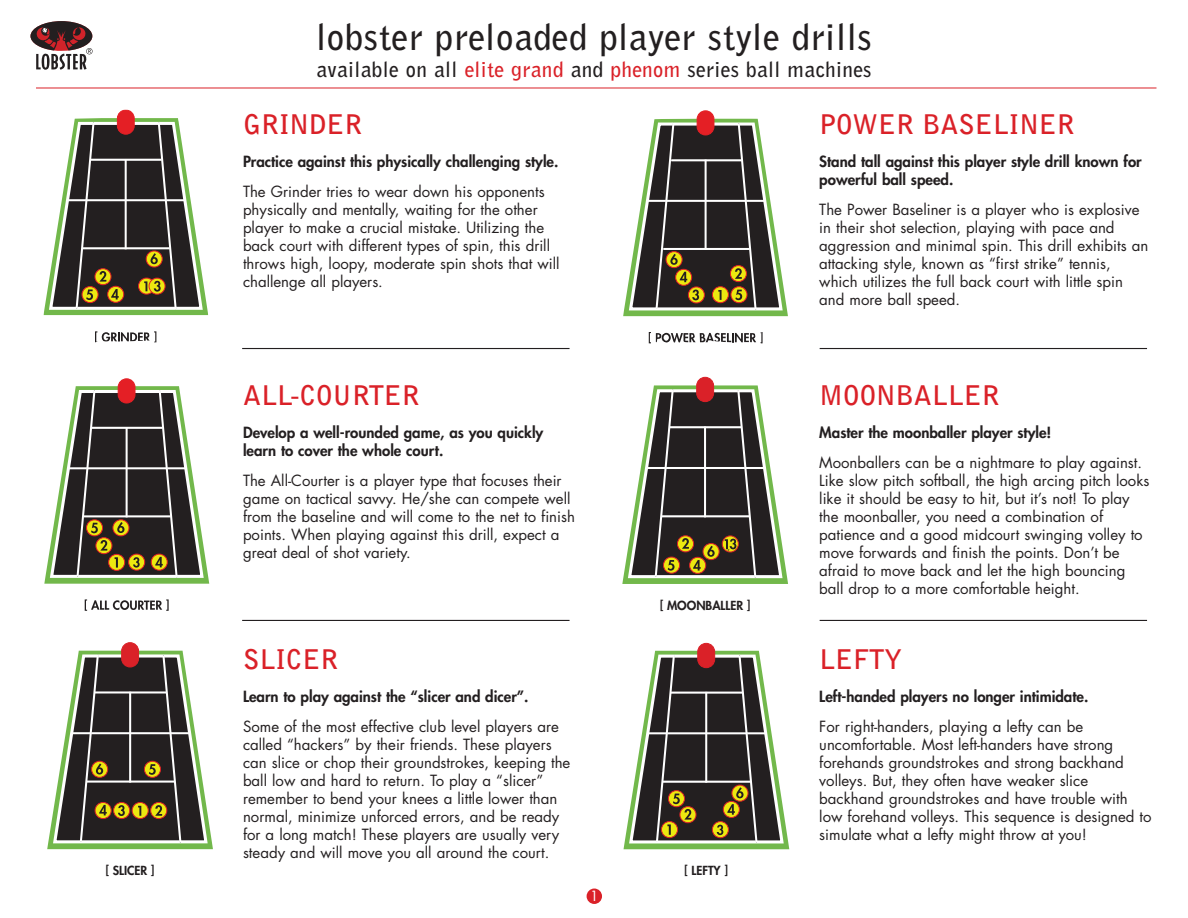
<style>
.page{position:relative;width:1188px;height:918px;background:#fff}
.page>*{position:absolute;margin:0;border:0;box-sizing:border-box;transform-origin:0 0}
.t1{font:700 36px "Bell Gothic BT";letter-spacing:.02em;color:#231f20}
.t2{font:700 27px "Bell Gothic BT";color:#da2128}
.t3{font:700 21px "Bell Gothic BT";letter-spacing:.02em;color:#231f20}
.t4{font:15px/18px "Futura";color:#231f20}
.t5{font:800 15px/18px "Futura";color:#231f20}
.t6{font:13.65px "Futura";color:#fff}
.t7{font:800 12.15px "Futura";color:#231f20}
.t8{font:800 6.15px "Futura";color:#231f20}
.s1{color:#da2128}
</style>
<div class="page">
<hr style="left:36px;top:88px;width:1120px;height:1px;background:#da2128">
<svg style="left:43px;top:118px;width:165px;height:198px"></svg>
<svg style="left:95px;top:331px;width:62px;height:11px"></svg>
<div style="left:117px;top:110px;width:17px;height:24px;background:#e41f25;border-radius:8px"></div>
<div style="left:117px;top:110px;width:18px;height:25px;border:1px solid #e41f25;border-radius:8px"></div>
<svg style="left:623px;top:119px;width:165px;height:197px"></svg>
<svg style="left:649px;top:332px;width:114px;height:11px"></svg>
<div style="left:697px;top:111px;width:17px;height:24px;background:#e41f25;border-radius:8px"></div>
<div style="left:697px;top:110px;width:17px;height:25px;border:1px solid #e41f25;border-radius:8px"></div>
<svg style="left:44px;top:386px;width:165px;height:198px"></svg>
<svg style="left:85px;top:599px;width:84px;height:12px"></svg>
<div style="left:118px;top:379px;width:17px;height:24px;background:#e41f25;border-radius:8px"></div>
<div style="left:118px;top:378px;width:18px;height:26px;border:1px solid #e41f25;border-radius:8px"></div>
<div style="left:697px;top:377px;width:17px;height:25px;background:#da2128;border-radius:8px"></div>
<div style="left:696px;top:377px;width:18px;height:25px;border:1px solid #da2128;border-radius:8px"></div>
<svg style="left:622px;top:385px;width:166px;height:199px"></svg>
<svg style="left:47px;top:651px;width:166px;height:198px"></svg>
<div style="left:122px;top:643px;width:17px;height:24px;background:#da2128;border-radius:8px"></div>
<div style="left:121px;top:642px;width:18px;height:25px;border:1px solid #da2128;border-radius:8px"></div>
<svg style="left:624px;top:651px;width:165px;height:198px"></svg>
<div style="left:698px;top:643px;width:17px;height:25px;background:#da2128;border-radius:8px"></div>
<div style="left:697px;top:643px;width:18px;height:25px;border:1px solid #da2128;border-radius:8px"></div>
<svg style="left:31px;top:21px;width:62px;height:49px"></svg>
<div style="left:587px;top:889px;width:15px;height:15px;background:#da2128;border-radius:50%"></div>
<hr style="left:242px;top:348px;width:328px;height:1px;background:#231f20">
<hr style="left:820px;top:348px;width:327px;height:1px;background:#231f20">
<hr style="left:242px;top:620px;width:328px;height:1px;background:#231f20">
<hr style="left:820px;top:620px;width:327px;height:1px;background:#231f20">
<h1 class="t1" style="left:316px;top:24px;width:557px">lobster preloaded player style drills</h1>
<h3 class="t3" style="left:317px;top:62px;width:556px">available on all <span class="s1">elite grand</span> and <span class="s1">phenom</span> series ball machines</h3>
<h2 class="t2" style="left:243px;top:114px;width:121px">GRINDER</h2>
<p class="t5" style="left:243px;top:153px;width:317px">Practice against this physically challenging style.</p>
<p class="t4" style="left:243px;top:184px;width:318px">The Grinder tries to wear down his opponents physically and mentally, waiting for the other player to make a crucial mistake. Utilizing the back court with different types of spin, this drill throws high, loopy, moderate spin shots that will challenge all players.</p>
<h2 class="t2" style="left:243px;top:386px;width:178px">ALL-COURTER</h2>
<p class="t5" style="left:243px;top:425px;width:302px">Develop a well-rounded game, as you quickly learn to cover the whole court.</p>
<p class="t4" style="left:243px;top:473px;width:334px">The All-Courter is a player type that focuses their game on tactical savvy. He/she can compete well from the baseline and will come to the net to finish points. When playing against this drill, expect a great deal of shot variety.</p>
<h2 class="t2" style="left:243px;top:650px;width:97px">SLICER</h2>
<p class="t5" style="left:243px;top:689px;width:287px">Learn to play against the “slicer and dicer”.</p>
<p class="t4" style="left:243px;top:719px;width:329px">Some of the most effective club level players are called “hackers” by their friends. These players can slice or chop their groundstrokes, keeping the ball low and hard to return. To play a “slicer” remember to bend your knees a little lower than normal, minimize unforced errors, and be ready for a long match! These players are usually very steady and will move you all around the court.</p>
<p class="t8" style="left:728px;top:544px;width:3px">,</p>
<p class="t7" style="left:660px;top:600px;width:92px">[ MOONBALLER ]</p>
<p class="t7" style="left:106px;top:865px;width:50px">[ SLICER ]</p>
<p class="t7" style="left:685px;top:865px;width:45px">[ LEFTY ]</p>
<p class="t6" style="left:590px;top:890px;width:10px">1</p>
<h2 class="t2" style="left:819px;top:114px;width:257px">POWER BASELINER</h2>
<p class="t5" style="left:819px;top:153px;width:324px">Stand tall against this player style drill known for powerful ball speed.</p>
<p class="t4" style="left:819px;top:202px;width:331px">The Power Baseliner is a player who is explosive in their shot selection, playing with pace and aggression and minimal spin. This drill exhibits an attacking style, known as “first strike” tennis, which utilizes the full back court with little spin and more ball speed.</p>
<h2 class="t2" style="left:819px;top:386px;width:182px">MOONBALLER</h2>
<p class="t5" style="left:819px;top:425px;width:234px">Master the moonballer player style!</p>
<p class="t4" style="left:819px;top:455px;width:332px">Moonballers can be a nightmare to play against.<br>Like slow pitch softball, the high arcing pitch looks like it should be easy to hit, but it’ s not! To play the moonballer, you need a combination of patience and a good midcourt swinging volley to move forwards and finish the points. Don’t be afraid to move back and let the high bouncing ball drop to a more comfortable height.</p>
<h2 class="t2" style="left:819px;top:650px;width:84px">LEFTY</h2>
<p class="t5" style="left:819px;top:689px;width:271px">Left-handed players no longer intimidate.</p>
<p class="t4" style="left:819px;top:719px;width:334px">For right-handers, playing a lefty can be uncomfortable. Most left-handers have strong forehands groundstrokes and strong backhand volleys. But, they often have weaker slice backhand groundstrokes and have trouble with low forehand volleys. This sequence is designed to simulate what a lefty might throw at you!</p>
</div>
